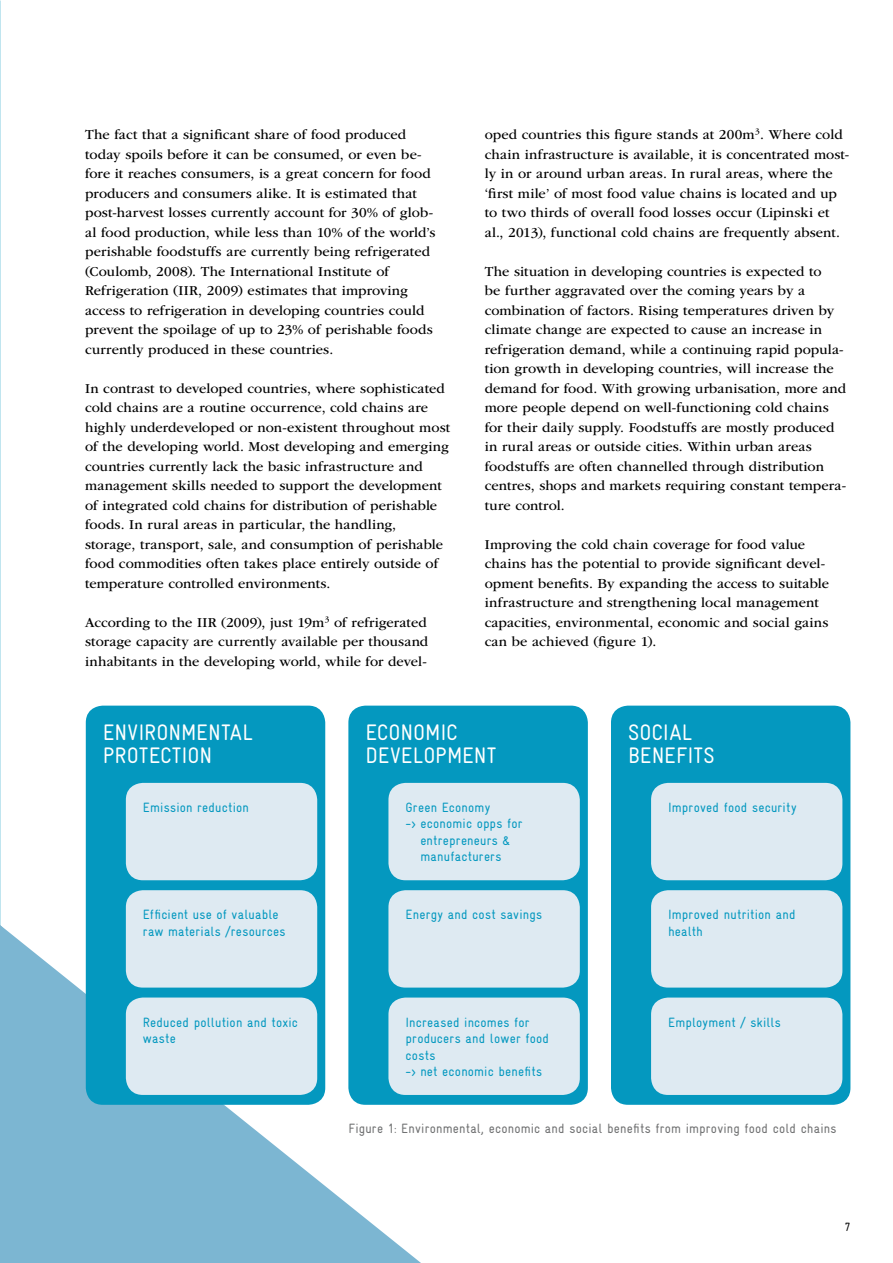
<style>
.page{position:relative;width:893px;height:1263px;background:#fff}
.page>*{position:absolute;margin:0;border:0;box-sizing:border-box;transform-origin:0 0}
.t1{font:condensed 22.5px/22.5px "Gravur";letter-spacing:.01em;color:#fff}
.t2{font:14.25px/19.5px "ITC Garamond Std";letter-spacing:.005em;color:#000}
.t3{font:condensed 13.5px/16.5px "Gravur";letter-spacing:.015em;color:#0498bf}
.t4{font:condensed 13.5px "Gravur";letter-spacing:.015em;color:#707172}
.t5{font:condensed 12px "Gravur";color:#000}
</style>
<div class="page">
<svg style="left:0;top:925px;width:421px;height:338px;fill:#7cb6d2"></svg>
<div style="left:86px;top:706px;width:239px;height:399px;background:#0498bf;border-radius:17px"></div>
<div style="left:348px;top:706px;width:240px;height:399px;background:#0498bf;border-radius:17px"></div>
<div style="left:611px;top:706px;width:239px;height:399px;background:#0498bf;border-radius:17px"></div>
<div style="left:126px;top:890px;width:191px;height:97px;background:#deeaf2;border-radius:17px"></div>
<div style="left:388px;top:890px;width:192px;height:97px;background:#deeaf2;border-radius:17px"></div>
<div style="left:651px;top:890px;width:191px;height:97px;background:#deeaf2;border-radius:17px"></div>
<div style="left:126px;top:997px;width:191px;height:98px;background:#deeaf2;border-radius:17px"></div>
<div style="left:388px;top:997px;width:192px;height:98px;background:#deeaf2;border-radius:17px"></div>
<div style="left:651px;top:997px;width:191px;height:98px;background:#deeaf2;border-radius:17px"></div>
<div style="left:126px;top:783px;width:191px;height:97px;background:#deeaf2;border-radius:17px"></div>
<div style="left:388px;top:783px;width:192px;height:97px;background:#deeaf2;border-radius:17px"></div>
<div style="left:651px;top:783px;width:191px;height:97px;background:#deeaf2;border-radius:17px"></div>
<p class="t2" style="left:85px;top:125px;width:352px">The fact that a significant share of food produced today spoils before it can be consumed, or even be&shy;fore it reaches consumers, is a great concern for food producers and consumers alike. It is estimated that post-harvest losses currently account for 30% of glob&shy;al food production, while less than 10% of the world’s perishable foodstuffs are currently being refrigerated (Coulomb, 2008). The International Institute of Refrigeration (IIR, 2009) estimates that improving access to refrigeration in developing countries could prevent the spoilage of up to 23% of perishable foods currently produced in these countries.</p>
<p class="t2" style="left:85px;top:378px;width:367px">In contrast to developed countries, where sophisticated cold chains are a routine occurrence, cold chains are highly underdeveloped or non-existent throughout most of the developing world. Most developing and emerging countries currently lack the basic infrastructure and management skills needed to support the development of integrated cold chains for distribution of perishable foods. In rural areas in particular, the handling,<br>storage, transport, sale, and consumption of perishable food commodities often takes place entirely outside of temperature controlled environments.</p>
<p class="t2" style="left:85px;top:612px;width:345px;text-align:justify">According to the IIR (2009), just 19m<sup>3</sup> of refrigerated storage capacity are currently available per thousand inhabitants in the developing world, while for devel-</p>
<p class="t2" style="left:485px;top:125px;width:366px">oped countries this figure stands at 200m<sup>3</sup>. Where cold chain infrastructure is available, it is concentrated most&shy;ly in or around urban areas. In rural areas, where the ‘first mile’ of most food value chains is located and up to two thirds of overall food losses occur (Lipinski et al., 2013), functional cold chains are frequently absent.</p>
<p class="t2" style="left:485px;top:262px;width:363px">The situation in developing countries is expected to<br>be further aggravated over the coming years by a combination of factors. Rising temperatures driven by climate change are expected to cause an increase in refrigeration demand, while a continuing rapid popula&shy;tion growth in developing countries, will increase the demand for food. With growing urbanisation, more and more people depend on well-functioning cold chains for their daily supply. Foodstuffs are mostly produced in rural areas or outside cities. Within urban areas foodstuffs are often channelled through distribution centres, shops and markets requiring constant tempera&shy;ture control.</p>
<p class="t2" style="left:485px;top:535px;width:346px">Improving the cold chain coverage for food value chains has the potential to provide significant devel&shy;opment benefits. By expanding the access to suitable infrastructure and strengthening local management capacities, environmental, economic and social gains can be achieved (figure 1).</p>
<h1 class="t1" style="left:103px;top:721px;width:152px">ENVIRONMENTAL<br>PROTECTION</h1>
<h1 class="t1" style="left:365px;top:721px;width:132px">ECONOMIC<br>DEVELOPMENT</h1>
<h1 class="t1" style="left:628px;top:721px;width:88px">SOCIAL<br>BENEFITS</h1>
<p class="t3" style="left:143px;top:799px;width:107px">Emission reduction</p>
<p class="t3" style="left:405px;top:799px;width:86px">Green Economy</p>
<p class="t3" style="left:405px;top:816px;width:119px">-&gt; economic opps for</p>
<p class="t3" style="left:420px;top:832px;width:91px">entrepreneurs &amp;</p>
<p class="t3" style="left:420px;top:849px;width:83px">manufacturers</p>
<p class="t3" style="left:668px;top:799px;width:130px">Improved food security</p>
<p class="t3" style="left:143px;top:906px;width:144px">Efficient use of valuable raw materials /resources</p>
<p class="t3" style="left:405px;top:906px;width:138px">Energy and cost savings</p>
<p class="t3" style="left:668px;top:906px;width:129px">Improved nutrition and health</p>
<p class="t3" style="left:143px;top:1014px;width:157px">Reduced pollution and toxic waste</p>
<p class="t3" style="left:405px;top:1014px;width:145px">Increased incomes for producers and lower food costs<br>-&gt; net economic benefits</p>
<p class="t3" style="left:668px;top:1014px;width:114px">Employment / skills</p>
<p class="t4" style="left:348px;top:1121px;width:490px">Figure 1: Environmental, economic and social benefits from improving food cold chains</p>
<p class="t5" style="left:845px;top:1221px;width:7px">7</p>
</div>
